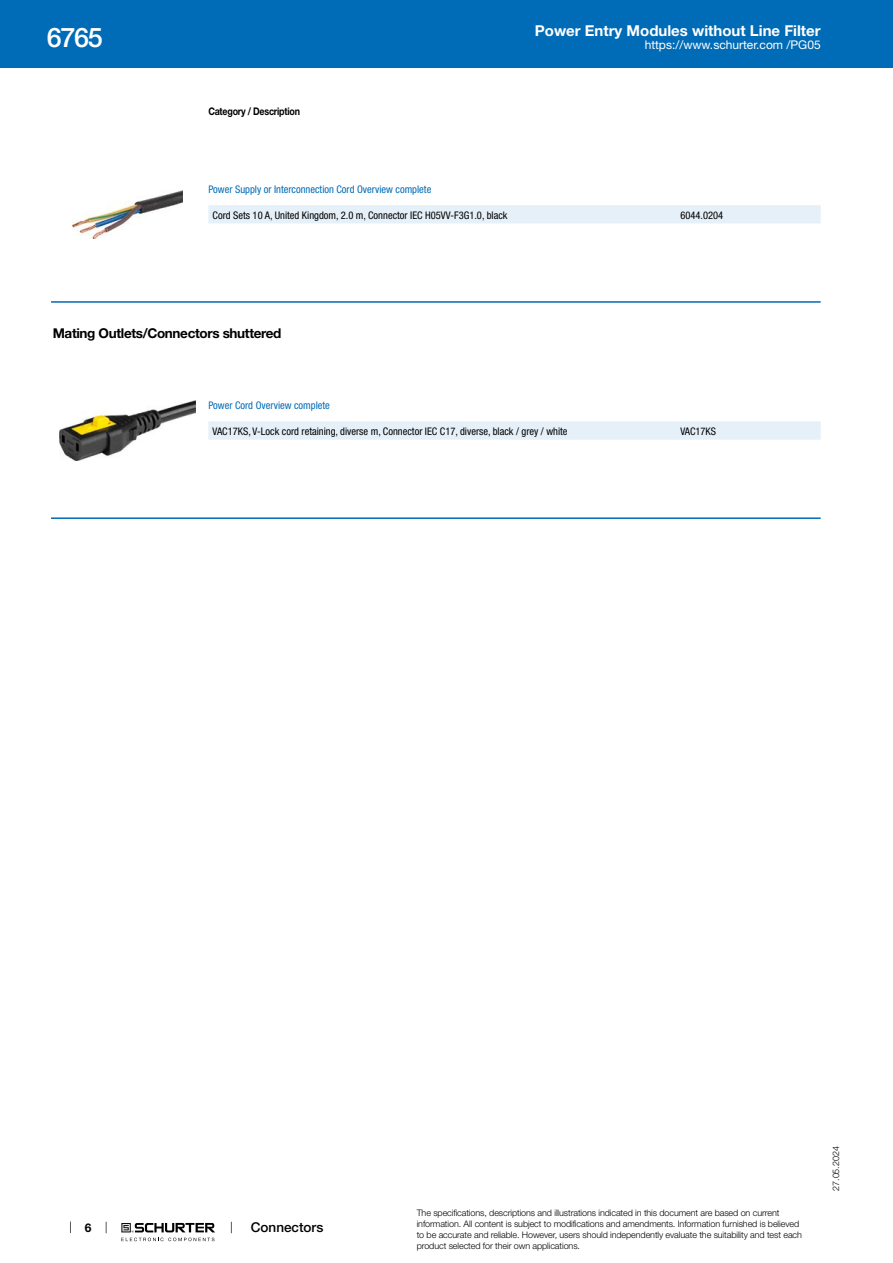
<style>
.page{position:relative;width:893px;height:1263px;background:#fff}
.page>*{position:absolute;margin:0;border:0;box-sizing:border-box;transform-origin:0 0}
.t1{font:500 27px "Helvetica Neue LT";color:#fff}
.t2{font:700 15px "Helvetica Neue LT";color:#fff}
.t3{font:700 13.5px "Helvetica Neue LT";letter-spacing:-.025em;color:#000}
.t4{font:500 13.5px "Helvetica Neue LT";color:#000}
.t5{font:12px "Helvetica Neue LT";color:#fff}
.t6{font:700 12px "Helvetica Neue LT";color:#000}
.t7{font:condensed 10.5px "Helvetica Neue LT";color:#000}
.t8{font:condensed 10.5px "Helvetica Neue LT";color:#006bb6}
.t9{font:700 10.5px "Helvetica Neue LT";letter-spacing:-.025em;color:#000;scale:.85 1}
.t10{font:300 9px/10.8px "Helvetica Neue LT";letter-spacing:-.01em;color:#000}
</style>
<div class="page">
<svg style="left:70px;top:1221px;width:1px;height:12px"></svg>
<svg style="left:121px;top:1223px;width:94px;height:18px"></svg>
<div style="left:0;top:0;width:893px;height:68px;background:#006bb6"></div>
<img style="left:73px;top:190px;width:109px;height:49px">
<div style="left:208px;top:205px;width:613px;height:19px;background:#e6f0f8"></div>
<hr style="left:51px;top:301px;width:770px;height:2px;background:#006bb6">
<img style="left:59px;top:400px;width:137px;height:61px">
<div style="left:208px;top:421px;width:613px;height:19px;background:#e6f0f8"></div>
<hr style="left:51px;top:517px;width:770px;height:2px;background:#006bb6">
<h1 class="t1" style="left:47px;top:21px;width:57px">6765</h1>
<h2 class="t2" style="left:535px;top:21px;width:287px">Power Entry Modules without Line Filter</h2>
<p class="t9" style="left:208px;top:105px;width:109px">Category / Description</p>
<h3 class="t5" style="left:645px;top:38px;width:178px">https://www.schurter.com /PG05</h3>
<p class="t8" style="left:208px;top:183px;width:224px">Power Supply or Interconnection Cord Overview complete</p>
<p class="t7" style="left:213px;top:209px;width:296px">Cord Sets 10 A, United Kingdom, 2.0 m, Connector IEC H05VV-F3G1.0, black</p>
<p class="t7" style="left:680px;top:209px;width:44px">6044.0204</p>
<h3 class="t3" style="left:53px;top:325px;width:230px">Mating Outlets/Connectors shuttered</h3>
<p class="t8" style="left:208px;top:399px;width:123px">Power Cord Overview complete</p>
<p class="t7" style="left:213px;top:425px;width:356px">VAC17KS, V-Lock cord retaining, diverse m, Connector IEC C17, diverse, black / grey / white</p>
<p class="t7" style="left:680px;top:425px;width:37px">VAC17KS</p>
<h3 class="t6" style="left:85px;top:1220px;width:8px">6</h3>
<h3 class="t4" style="left:251px;top:1219px;width:74px">Connectors</h3>
<p class="t10" style="left:417px;top:1207px;width:387px">The specifications, descriptions and illustrations indicated in this document are based on current information. All content is subject to modifications and amendments. Information furnished is believed to be accurate and reliable. However, users should independently evaluate the suitability and test each product selected for their own applications.</p>
<p class="t10" style="left:830px;top:1191px;width:46px;rotate:-90deg">27.05.2024</p>
</div>
